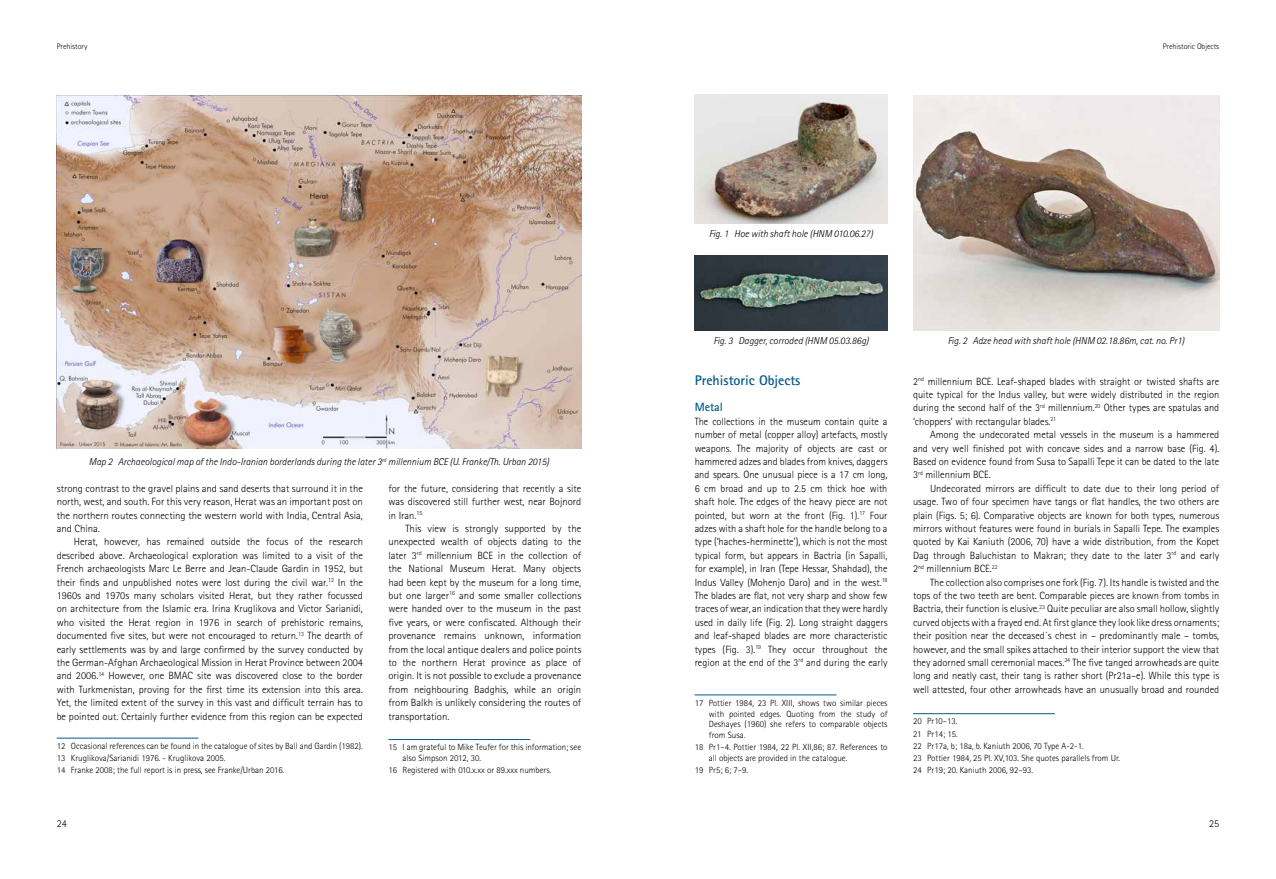
<style>
.page{position:relative;width:1276px;height:879px;background:#fff}
.page>*{position:absolute;margin:0;border:0;box-sizing:border-box;transform-origin:0 0}
.t1{font:700 14px "Rotis Sans Serif Std";color:#005c89}
.t2{font:700 12px "Rotis Sans Serif Std";color:#005c89}
.t3{font:300 10.5px/13.4px "Rotis Sans Serif Std";color:#000;text-align:justify}
.t4{font:italic 300 10px "Rotis Sans Serif Std";color:#000}
.t5{font:300 9px/12.2px "Rotis Sans Serif Std";color:#000}
.t6{font:300 8px "Rotis Sans Serif Std";color:#000}
</style>
<div class="page">
<hr style="left:388px;top:739px;width:142px;height:1px;background:#005c89">
<hr style="left:57px;top:738px;width:141px;height:1px;background:#005c89">
<hr style="left:913px;top:713px;width:141px;height:1px;background:#005c89">
<hr style="left:694px;top:694px;width:142px;height:1px;background:#005c89">
<img style="left:57px;top:95px;width:524px;height:353px">
<img style="left:694px;top:95px;width:193px;height:129px">
<img style="left:913px;top:96px;width:306px;height:235px">
<img style="left:694px;top:256px;width:193px;height:75px">
<p class="t6" style="left:57px;top:42px;width:32px">Prehistory</p>
<p class="t4" style="left:89px;top:456px;width:462px">Map 2 Archaeological map of the Indo-Iranian borderlands during the later 3<sup>rd</sup> millennium BCE (U. Franke/Th. Urban 2015)</p>
<p class="t3" style="left:57px;top:481px;width:308px">strong contrast to the gravel plains and sand deserts that surround it in the north, west, and south. For this very reason, Herat was an important post on the northern routes connecting the western world with India, Central Asia, and China.</p>
<p class="t3" style="left:57px;top:535px;width:308px;text-indent:17px">Herat, however, has remained outside the focus of the research described above. Archaeological exploration was limited to a visit of the French archaeologists Marc Le Berre and Jean-Claude Gardin in 1952, but their finds and unpublished notes were lost during the civil war.<sup>12</sup> In the 1960s and 1970s many scholars visited Herat, but they rather focussed on architecture from the Islamic era. Irina Kruglikova and Victor Sarianidi, who visited the Herat region in 1976 in search of prehistoric remains, documented five sites, but were not encouraged to return.<sup>13</sup> The dearth of early settlements was by and large confirmed by the survey conducted by the German-Afghan Archaeological Mission in Herat Province between 2004 and 2006.<sup>14</sup> However, one BMAC site was discovered close to the border with Turkmenistan, proving for the first time its extension into this area.<br>Yet, the limited extent of the survey in this vast and difficult terrain has to be pointed out. Certainly further evidence from this region can be expected</p>
<p class="t5" style="left:57px;top:740px;width:308px">12 Occasional references can be found in the catalogue of sites by Ball and Gardin (1982).<br>13 Kruglikova/Sarianidi 1976. - Kruglikova 2005.<br>14 Franke 2008; the full report is in press, see Franke/Urban 2016.</p>
<p class="t3" style="left:388px;top:481px;width:194px">for the future, considering that recently a site was discovered still further west, near Bojnord in Iran.<sup>15</sup></p>
<p class="t3" style="left:388px;top:522px;width:194px;text-indent:17px">This view is strongly supported by the unexpected wealth of objects dating to the later 3<sup>rd</sup> millennium BCE in the collection of the National Museum Herat. Many objects had been kept by the museum for a long time, but one larger<sup>16</sup> and some smaller collections were handed over to the museum in the past five years, or were confiscated. Although their provenance remains unknown, information from the local antique dealers and police points to the northern Herat province as place of origin. It is not possible to exclude a provenance from neighbouring Badghis, while an origin from Balkh is unlikely considering the routes of transportation.</p>
<p class="t5" style="left:403px;top:742px;width:180px;line-height:10.8px;text-indent:-14px">15 I am grateful to Mike Teufer for this information; see also Simpson 2012, 30.</p>
<p class="t5" style="left:388px;top:764px;width:164px">16 Registered with 010.x.xx or 89.xxx numbers.</p>
<p class="t4" style="left:709px;top:228px;width:165px">Fig. 1 Hoe with shaft hole (HNM 010.06.27)</p>
<p class="t6" style="left:1162px;top:42px;width:58px">Prehistoric Objects</p>
<p class="t4" style="left:713px;top:335px;width:157px">Fig. 3 Dagger, corroded (HNM 05.03.86g)</p>
<p class="t4" style="left:947px;top:335px;width:238px">Fig. 2 Adze head with shaft hole (HNM 02.18.86m, cat. no. Pr1)</p>
<h1 class="t1" style="left:694px;top:371px;width:107px">Prehistoric Objects</h1>
<p class="t2" style="left:694px;top:400px;width:30px">Metal</p>
<p class="t3" style="left:694px;top:414px;width:194px">The collections in the museum contain quite a number of metal (copper alloy) artefacts, mostly weapons. The majority of objects are cast or hammered adzes and blades from knives, daggers and spears. One unusual piece is a 17 cm long, 6 cm broad and up to 2.5 cm thick hoe with shaft hole. The edges of the heavy piece are not pointed, but worn at the front (Fig. 1).<sup>17</sup> Four adzes with a shaft hole for the handle belong to a type (‘haches-herminette’), which is not the most typical form, but appears in Bactria (in Sapalli, for example), in Iran (Tepe Hessar, Shahdad), the Indus Valley (Mohenjo Daro) and in the west.<sup>18<br></sup>The blades are flat, not very sharp and show few traces of wear, an indication that they were hardly used in daily life (Fig. 2). Long straight daggers and leaf-shaped blades are more characteristic types (Fig. 3).<sup>19</sup> They occur throughout the region at the end of the 3<sup>rd</sup> and during the early</p>
<p class="t5" style="left:709px;top:697px;width:180px;line-height:10.8px;text-align:justify;text-indent:-14px">17 Pottier 1984, 23 Pl. XIII, shows two similar pieces with pointed edges. Quoting from the study of Deshayes (1960) she refers to comparable objects from Susa.</p>
<p class="t5" style="left:709px;top:742px;width:180px;line-height:10.8px;text-indent:-14px">18 Pr1–4. Pottier 1984, 22 Pl. XII,86; 87. References to all objects are provided in the catalogue.</p>
<p class="t5" style="left:694px;top:764px;width:55px">19 Pr5; 6; 7–9.</p>
<p class="t3" style="left:913px;top:374px;width:308px">2<sup>nd</sup> millennium BCE. Leaf-shaped blades with straight or twisted shafts are quite typical for the Indus valley, but were widely distributed in the region during the second half of the 3<sup>rd</sup> millennium.<sup>20</sup> Other types are spatulas and ‘choppers’ with rectangular blades.<sup>21</sup></p>
<p class="t3" style="left:913px;top:428px;width:308px;text-indent:17px">Among the undecorated metal vessels in the museum is a hammered and very well finished pot with concave sides and a narrow base (Fig. 4).<br>Based on evidence found from Susa to Sapalli Tepe it can be dated to the late 3<sup>rd</sup> millennium BCE.</p>
<p class="t3" style="left:913px;top:481px;width:308px;text-indent:17px">Undecorated mirrors are difficult to date due to their long period of usage. Two of four specimen have tangs or flat handles, the two others are plain (Figs. 5; 6). Comparative objects are known for both types, numerous mirrors without features were found in burials in Sapalli Tepe. The examples quoted by Kai Kaniuth (2006, 70) have a wide distribution, from the Kopet Dag through Baluchistan to Makran; they date to the later 3<sup>rd</sup> and early 2<sup>nd</sup> millennium BCE.<sup>22</sup></p>
<p class="t3" style="left:913px;top:575px;width:308px;text-indent:17px">The collection also comprises one fork (Fig. 7). Its handle is twisted and the tops of the two teeth are bent. Comparable pieces are known from tombs in Bactria, their function is elusive.<sup>23</sup> Quite peculiar are also small hollow, slightly curved objects with a frayed end. At first glance they look like dress ornaments; their position near the deceased´s chest in – predominantly male – tombs, however, and the small spikes attached to their interior support the view that they adorned small ceremonial maces.<sup>24</sup> The five tanged arrowheads are quite long and neatly cast, their tang is rather short (Pr21a–e). While this type is well attested, four other arrowheads have an unusually broad and rounded</p>
<p class="t5" style="left:913px;top:715px;width:208px">20 Pr10–13.<br>21 Pr14; 15.<br>22 Pr17a, b; 18a, b. Kaniuth 2006, 70 Type A-2-1.<br>23 Pottier 1984, 25 Pl. XV,103. She quotes parallels from Ur.<br>24 Pr19; 20. Kaniuth 2006, 92–93.</p>
<p class="t3" style="left:57px;top:816px;width:12px">24</p>
<p class="t3" style="left:1209px;top:816px;width:12px">25</p>
</div>
